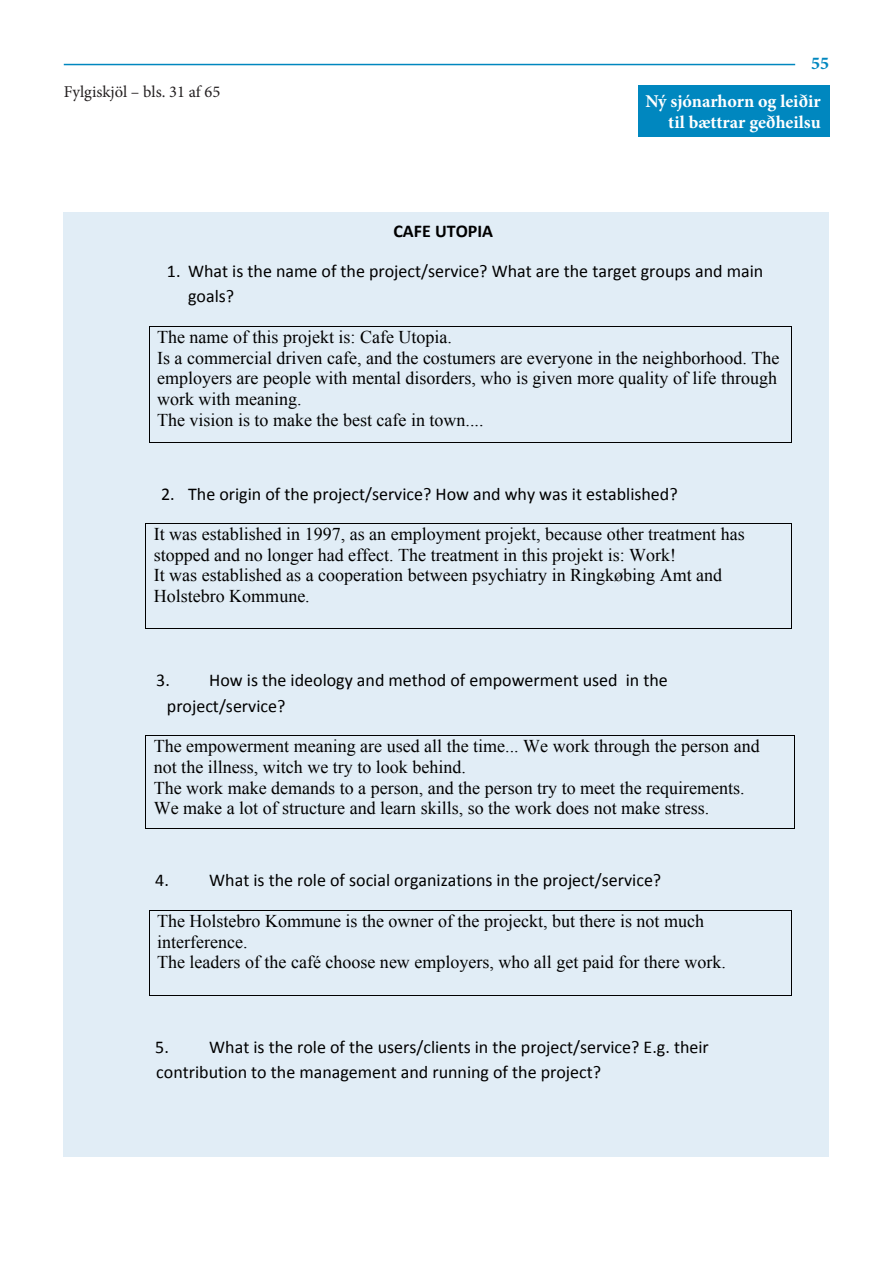
<style>
.page{position:relative;width:893px;height:1263px;background:#fff}
.page>*{position:absolute;margin:0;border:0;box-sizing:border-box;transform-origin:0 0}
.t1{font:18px/20.7px "Times New Roman";color:#000}
.t2{font:18px/25.2px "Calibri";color:#000}
.t3{font:700 18px/21.6px "Minion Pro";color:#fff;text-align:right}
.t4{font:700 18px "Calibri";color:#000}
.t5{font:700 18px "Minion Pro";color:#0087bf}
.t6{font:16.5px "Minion Pro";letter-spacing:-.005em;color:#231f20}
</style>
<div class="page">
<hr style="left:64px;top:64px;width:731px;height:1px;background:#0087bf">
<div style="left:638px;top:85px;width:191px;height:52px;background:#0087bf"></div>
<div style="left:64px;top:213px;width:765px;height:944px;background:#e1edf6"></div>
<hr style="left:149px;top:326px;width:642px;height:1px;background:#000">
<hr style="left:149px;top:326px;width:1px;height:116px;background:#000">
<hr style="left:149px;top:442px;width:642px;height:1px;background:#000">
<hr style="left:791px;top:326px;width:1px;height:116px;background:#000">
<hr style="left:146px;top:523px;width:645px;height:1px;background:#000">
<hr style="left:145px;top:523px;width:1px;height:105px;background:#000">
<hr style="left:146px;top:628px;width:645px;height:1px;background:#000">
<hr style="left:791px;top:523px;width:1px;height:105px;background:#000">
<hr style="left:146px;top:735px;width:648px;height:1px;background:#000">
<hr style="left:145px;top:735px;width:1px;height:93px;background:#000">
<hr style="left:146px;top:828px;width:648px;height:1px;background:#000">
<hr style="left:794px;top:735px;width:1px;height:93px;background:#000">
<hr style="left:149px;top:910px;width:642px;height:1px;background:#000">
<hr style="left:149px;top:910px;width:1px;height:85px;background:#000">
<hr style="left:149px;top:995px;width:642px;height:1px;background:#000">
<hr style="left:791px;top:910px;width:1px;height:85px;background:#000">
<p class="t6" style="left:64px;top:81px;width:158px">Fylgiskjöl – bls. 31 af 65</p>
<p class="t5" style="left:811px;top:50px;width:19px">55</p>
<p class="t3" style="left:645px;top:90px;width:177px">Ný sjónarhorn og leiðir til bættrar geðheilsu</p>
<h4 class="t4" style="left:393px;top:219px;width:101px">CAFE UTOPIA</h4>
<p class="t2" style="left:188px;top:259px;width:577px;text-indent:-21px">1. What is the name of the project/service? What are the target groups and main goals?</p>
<p class="t1" style="left:157px;top:326px;width:624px">The name of this projekt is: Cafe Utopia.<br>Is a commercial driven cafe, and the costumers are everyone in the neighborhood. The employers are people with mental disorders, who is given more quality of life through work with meaning.<br>The vision is to make the best cafe in town....</p>
<p class="t2" style="left:161px;top:481px;width:518px">2. The origin of the project/service? How and why was it established?</p>
<p class="t1" style="left:154px;top:523px;width:592px">It was established in 1997, as an employment projekt, because other treatment has stopped and no longer had effect. The treatment in this projekt is: Work!<br>It was established as a cooperation between psychiatry in Ringkøbing Amt and Holstebro Kommune.</p>
<p class="t2" style="left:167px;top:668px;width:502px;text-indent:-11px">3. How is the ideology and method of empowerment used in the project/service?</p>
<p class="t1" style="left:154px;top:736px;width:607px">The empowerment meaning are used all the time... We work through the person and not the illness, witch we try to look behind.<br>The work make demands to a person, and the person try to meet the requirements.<br>We make a lot of structure and learn skills, so the work does not make stress.</p>
<p class="t2" style="left:155px;top:868px;width:508px">4. What is the role of social organizations in the project/service?</p>
<p class="t1" style="left:157px;top:910px;width:570px">The Holstebro Kommune is the owner of the projeckt, but there is not much interference.<br>The leaders of the café choose new employers, who all get paid for there work.</p>
<p class="t2" style="left:155px;top:1034px;width:555px">5. What is the role of the users/clients in the project/service? E.g. their contribution to the management and running of the project?</p>
</div>
